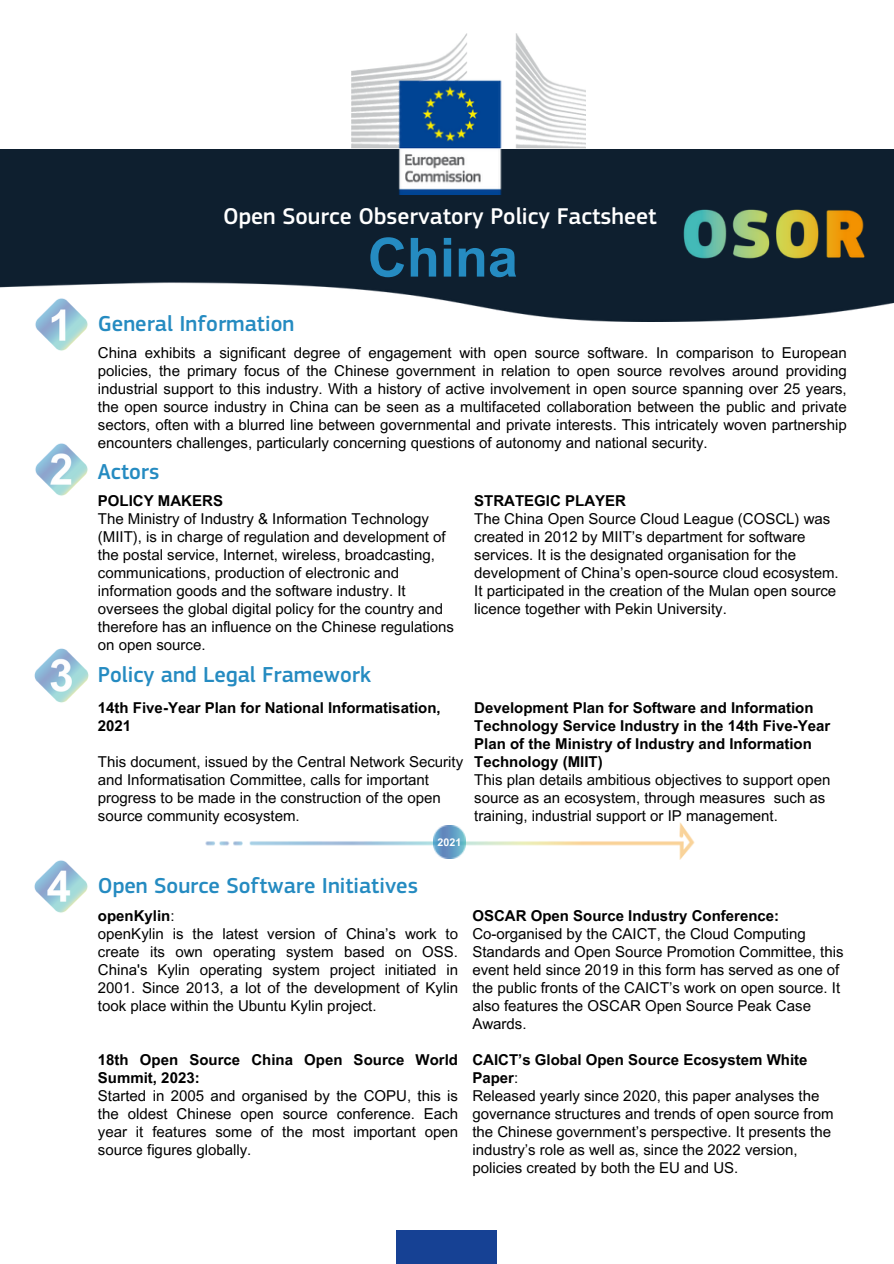
<style>
.page{position:relative;width:894px;height:1264px;background:#fff}
.page>*{position:absolute;margin:0;border:0;box-sizing:border-box;transform-origin:0 0}
.t1{font:700 54px "Arial MT Pro";color:#258bc1}
.t2{font:500 23.7px "EC Square Sans Pro";color:#fff}
.t3{font:500 22.5px "EC Square Sans Pro";color:#258bc1}
.t4{font:15px/18px "Arial MT Pro";color:#000}
.t5{font:700 15px/18px "Arial MT Pro";color:#000}
.t6{font:700 10.65px "Arial MT Pro";color:#fff}
.s1{font-weight:400}
</style>
<div class="page">
<div style="left:396px;top:1230px;width:101px;height:33px;background:#164194"></div>
<img style="left:35px;top:321px;width:53px;height:30px">
<img style="left:35px;top:443px;width:53px;height:53px">
<img style="left:34px;top:648px;width:55px;height:55px">
<img style="left:34px;top:860px;width:54px;height:53px">
<img style="left:0;top:149px;width:893px;height:172px">
<img style="left:352px;top:34px;width:233px;height:161px">
<img style="left:205px;top:822px;width:490px;height:38px">
<img style="left:681px;top:207px;width:186px;height:54px">
<img style="left:433px;top:825px;width:32px;height:33px">
<p class="t2" style="left:223px;top:202px;width:435px">Open Source Observatory Policy Factsheet</p>
<p class="t1" style="left:368px;top:237px;width:152px">China</p>
<p class="t3" style="left:98px;top:310px;width:198px">General Information</p>
<p class="t4" style="left:98px;top:346px;width:750px;text-align:justify">China exhibits a significant degree of engagement with open source software. In comparison to European policies, the primary focus of the Chinese government in relation to open source revolves around providing industrial support to this industry. With a history of active involvement in open source spanning over 25 years, the open source industry in China can be seen as a multifaceted collaboration between the public and private sectors, often with a blurred line between governmental and private interests. This intricately woven partnership encounters challenges, particularly concerning questions of autonomy and national security.</p>
<p class="t3" style="left:98px;top:458px;width:63px">Actors</p>
<p class="t5" style="left:98px;top:493px;width:126px">POLICY MAKERS</p>
<p class="t4" style="left:98px;top:511px;width:357px">The Ministry of Industry &amp; Information Technology (MIIT), is in charge of regulation and development of the postal service, Internet, wireless, broadcasting, communications, production of electronic and information goods and the software industry. It oversees the global digital policy for the country and therefore has an influence on the Chinese regulations on open source.</p>
<p class="t3" style="left:98px;top:661px;width:274px">Policy and Legal Framework</p>
<p class="t5" style="left:98px;top:700px;width:344px">14th Five-Year Plan for National Informatisation,<br>2021</p>
<p class="t4" style="left:98px;top:754px;width:366px">This document, issued by the Central Network Security and Informatisation Committee, calls for important progress to be made in the construction of the open source community ecosystem.</p>
<p class="t6" style="left:437px;top:838px;width:25px">2021</p>
<p class="t5" style="left:474px;top:493px;width:153px">STRATEGIC PLAYER</p>
<p class="t4" style="left:474px;top:511px;width:366px">The China Open Source Cloud League (COSCL) was created in 2012 by MIIT’s department for software services. It is the designated organisation for the development of China’s open-source cloud ecosystem.<br>It participated in the creation of the Mulan open source licence together with Pekin University.</p>
<p class="t5" style="left:474px;top:700px;width:357px">Development Plan for Software and Information Technology Service Industry in the 14th Five-Year Plan of the Ministry of Industry and Information Technology (MIIT)</p>
<p class="t4" style="left:474px;top:772px;width:357px">This plan details ambitious objectives to support open source as an ecosystem, through measures such as training, industrial support or IP management.</p>
<p class="t3" style="left:98px;top:872px;width:321px">Open Source Software Initiatives</p>
<p class="t5" style="left:98px;top:908px;width:78px">openKylin<span class="s1">:</span></p>
<p class="t4" style="left:98px;top:926px;width:361px;text-align:justify">openKylin is the latest version of China’s work to create its own operating system based on OSS.<br>China's Kylin operating system project initiated in 2001. Since 2013, a lot of the development of Kylin took place within the Ubuntu Kylin project.</p>
<p class="t5" style="left:98px;top:1052px;width:361px">18th Open Source China Open Source World<br>Summit, 2023:</p>
<p class="t4" style="left:98px;top:1088px;width:361px;text-align:justify">Started in 2005 and organised by the COPU, this is the oldest Chinese open source conference. Each year it features some of the most important open source figures globally.</p>
<p class="t5" style="left:472px;top:908px;width:308px">OSCAR Open Source Industry Conference:</p>
<p class="t4" style="left:472px;top:926px;width:372px">Co-organised by the CAICT, the Cloud Computing Standards and Open Source Promotion Committee, this event held since 2019 in this form has served as one of the public fronts of the CAICT’s work on open source. It also features the OSCAR Open Source Peak Case Awards.</p>
<p class="t5" style="left:472px;top:1052px;width:336px">CAICT’s Global Open Source Ecosystem White<br>Paper<span class="s1">:</span></p>
<p class="t4" style="left:472px;top:1088px;width:362px">Released yearly since 2020, this paper analyses the governance structures and trends of open source from the Chinese government’s perspective. It presents the industry’s role as well as, since the 2022 version, policies created by both the EU and US.</p>
</div>
